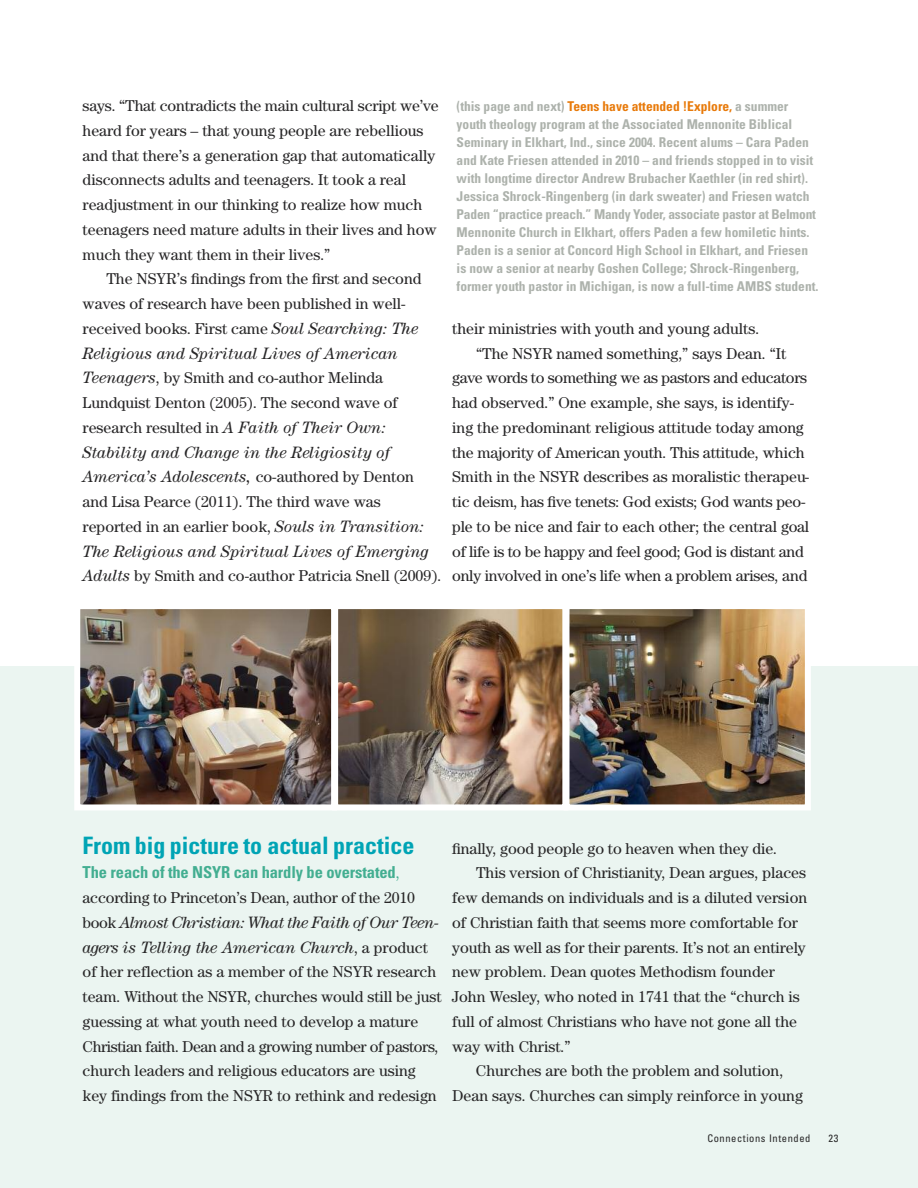
<style>
.page{position:relative;width:918px;height:1188px;background:#fff}
.page>*{position:absolute;margin:0;border:0;box-sizing:border-box;transform-origin:0 0}
.t1{font:700 condensed 24px "Univers";color:#00a4b5}
.t2{font:italic 16.5px/24.8px "Century";color:#272627}
.t3{font:italic 16.5px/24.8px "Century";letter-spacing:-.025em;color:#272627}
.t4{font:700 condensed 16.5px "Univers";letter-spacing:-.01em;color:#43ae91}
.t5{font:15.75px/24.8px "Century";color:#272627}
.t6{font:15.75px "Century";letter-spacing:-.02em;color:#272627}
.t7{font:700 condensed 13.5px/18px "Univers";color:#adb2ac}
.t8{font:condensed 10.5px "Univers";letter-spacing:.055em;color:#272627}
.s1{font-style:italic;font-size:16.5px}
.s2{font-style:normal;font-size:15.75px}
.s3{color:#e87a0a}
.s4{font-family:"Century";font-weight:400;font-stretch:normal;font-size:15.75px}
</style>
<div class="page">
<div style="left:0;top:666px;width:918px;height:522px;background:#ebf5f1"></div>
<img style="left:339px;top:610px;width:222px;height:193px">
<div style="left:332px;top:603px;width:236px;height:207px;border:6px solid #fff"></div>
<img style="left:571px;top:610px;width:233px;height:193px">
<div style="left:564px;top:603px;width:247px;height:207px;border:6px solid #fff"></div>
<img style="left:81px;top:610px;width:249px;height:193px">
<div style="left:74px;top:603px;width:263px;height:207px;border:6px solid #fff"></div>
<p class="t5" style="left:83px;top:95px;width:358px">says. “That contradicts the main cultural script we’ve heard for years – that young people are rebellious and that there’s a generation gap that automatically disconnects adults and teenagers. It took a real readjustment in our thinking to realize how much teenagers need mature adults in their lives and how much they want them in their lives.”</p>
<p class="t5" style="left:83px;top:268px;width:340px;text-indent:24px">The NSYR’s findings from the first and second waves of research have been published in well&shy;received books. First came <span class="s1">Soul Searching: The</span></p>
<p class="t2" style="left:83px;top:342px;width:317px">Religious and Spiritual Lives of American</p>
<p class="t5" style="left:83px;top:367px;width:317px"><span class="s1">Teenagers</span>, by Smith and co-author Melinda<br>Lundquist Denton (2005). The second wave of research resulted in <span class="s1">A Faith of Their Own:</span></p>
<p class="t2" style="left:83px;top:441px;width:333px">Stability and Change in the Religiosity of<br>America’s Adolescents, <span class="s2">co-authored by Denton</span></p>
<p class="t5" style="left:83px;top:491px;width:343px">and Lisa Pearce (2011). The third wave was reported in an earlier book, <span class="s1">Souls in Transition:</span></p>
<p class="t2" style="left:83px;top:540px;width:348px">The Religious and Spiritual Lives of Emerging</p>
<p class="t5" style="left:83px;top:565px;width:360px"><span class="s1">Adults</span> by Smith and co-author Patricia Snell (2009).</p>
<p class="t7" style="left:457px;top:98px;width:363px">(this page and next) <span class="s3">Teens have attended !Explore,</span> a summer youth theology program at the Associated Mennonite Biblical Seminary in Elkhart, Ind., since 2004. Recent alums – Cara Paden and Kate Friesen attended in 2010 – and friends stopped in to visit with longtime director Andrew Brubacher Kaethler (in red shirt).<br>Jessica Shrock-Ringenberg (in dark sweater) and Friesen watch Paden “practice preach.” Mandy Yoder, associate pastor at Belmont Mennonite Church in Elkhart, offers Paden a few homiletic hints.<br>Paden is a senior at Concord High School in Elkhart, and Friesen is now a senior at nearby Goshen College; Shrock-Ringenberg, former youth pastor in Michigan, is now a full-time AMBS student.</p>
<p class="t5" style="left:452px;top:318px;width:309px">their ministries with youth and young adults.</p>
<p class="t5" style="left:476px;top:342px;width:312px">“The NSYR named something,” says Dean. “It</p>
<p class="t6" style="left:452px;top:373px;width:356px">gave words to something we as pastors and educators</p>
<p class="t5" style="left:452px;top:392px;width:343px">had observed.” One example, she says, is identify-</p>
<p class="t5" style="left:452px;top:417px;width:353px">ing the predominant religious attitude today among</p>
<p class="t5" style="left:452px;top:441px;width:354px">the majority of American youth. This attitude, which</p>
<p class="t5" style="left:452px;top:466px;width:359px">Smith in the NSYR describes as moralistic therapeu-</p>
<p class="t5" style="left:452px;top:491px;width:355px">tic deism, has five tenets: God exists; God wants peo-</p>
<p class="t5" style="left:452px;top:516px;width:358px">ple to be nice and fair to each other; the central goal</p>
<p class="t6" style="left:452px;top:546px;width:353px">of life is to be happy and feel good; God is distant and</p>
<p class="t5" style="left:452px;top:565px;width:357px">only involved in one’s life when a problem arises, and</p>
<h1 class="t1" style="left:83px;top:836px;width:333px">From big picture to actual practice</h1>
<p class="t4" style="left:83px;top:866px;width:319px">The reach of the NSYR can hardly be overstated<span class="s4">,</span></p>
<p class="t5" style="left:83px;top:887px;width:334px">according to Princeton’s Dean, author of the 2010</p>
<p class="t3" style="left:83px;top:911px;width:358px"><span class="s2">book</span> Almost Christian: What the Faith of Our Teen&shy;agers is Telling the American Church<span class="s2">, a product</span></p>
<p class="t5" style="left:83px;top:961px;width:361px">of her reflection as a member of the NSYR research team. Without the NSYR, churches would still be just guessing at what youth need to develop a mature Christian faith. Dean and a growing number of pastors, church leaders and religious educators are using key findings from the NSYR to rethink and redesign</p>
<p class="t5" style="left:452px;top:837px;width:326px">finally, good people go to heaven when they die.</p>
<p class="t5" style="left:476px;top:862px;width:332px">This version of Christianity, Dean argues, places</p>
<p class="t5" style="left:452px;top:887px;width:356px">few demands on individuals and is a diluted version</p>
<p class="t5" style="left:452px;top:912px;width:347px">of Christian faith that seems more comfortable for</p>
<p class="t5" style="left:452px;top:936px;width:355px">youth as well as for their parents. It’s not an entirely</p>
<p class="t5" style="left:452px;top:961px;width:324px">new problem. Dean quotes Methodism founder</p>
<p class="t5" style="left:452px;top:986px;width:349px">John Wesley, who noted in 1741 that the “church is</p>
<p class="t5" style="left:452px;top:1011px;width:346px">full of almost Christians who have not gone all the</p>
<p class="t5" style="left:452px;top:1035px;width:120px">way with Christ.”</p>
<p class="t5" style="left:476px;top:1060px;width:309px">Churches are both the problem and solution,</p>
<p class="t5" style="left:452px;top:1085px;width:352px">Dean says. Churches can simply reinforce in young</p>
<p class="t8" style="left:707px;top:1134px;width:105px">Connections Intended</p>
<p class="t8" style="left:829px;top:1134px;width:11px">23</p>
</div>
